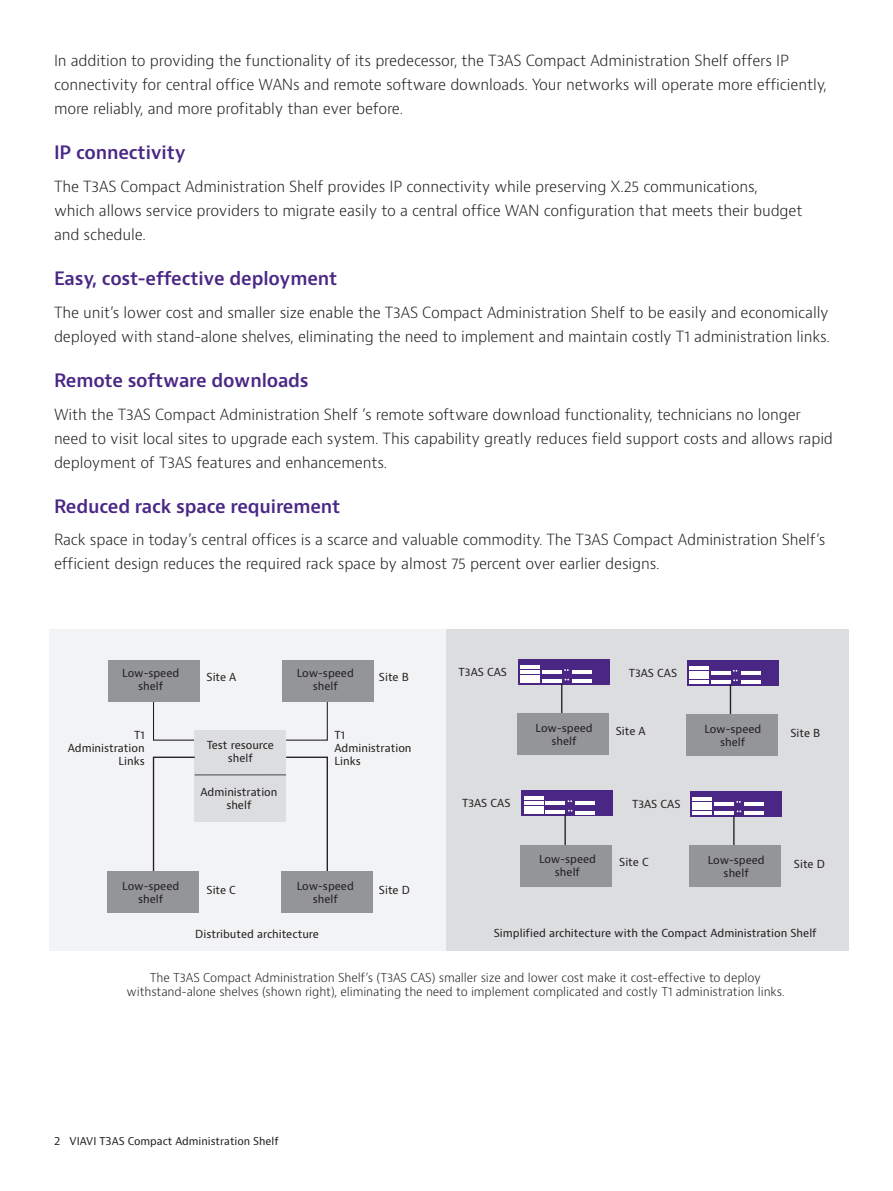
<style>
.page{position:relative;width:893px;height:1191px;background:#fff}
.page>*{position:absolute;margin:0;border:0;box-sizing:border-box;transform-origin:0 0}
.H2_Heading_Purple_12{font:600 18px "Bernino Sans";letter-spacing:-.01em;color:#4a2785}
.P_10_16{font:300 15px/24px "Bernino Sans";letter-spacing:-.01em;color:#231f20}
.P_10_16-2{font:300 12px/14.4px "Bernino Sans";letter-spacing:-.01em;color:#231f20;text-align:center}
.t1{font:10.8px/12.9px "Bernino Sans";color:#231f20;text-align:center}
.t2{font:10.5px "Bernino Sans";color:#231f20}
</style>
<div class="page">
<div style="left:50px;top:629px;width:396px;height:321px;background:#f2f3f4"></div>
<svg style="left:144px;top:701px;width:52px;height:40px"></svg>
<div style="left:108px;top:659px;width:91px;height:42px;background:#939598"></div>
<svg style="left:285px;top:701px;width:52px;height:40px"></svg>
<div style="left:282px;top:659px;width:92px;height:42px;background:#939598"></div>
<div style="left:195px;top:730px;width:91px;height:92px;background:#dcdddf"></div>
<svg style="left:152px;top:756px;width:44px;height:115px"></svg>
<svg style="left:285px;top:756px;width:43px;height:115px"></svg>
<div style="left:107px;top:871px;width:91px;height:42px;background:#939598"></div>
<div style="left:281px;top:871px;width:92px;height:42px;background:#939598"></div>
<hr style="left:195px;top:774px;width:91px;height:1px;background:#6c6d70">
<div style="left:446px;top:629px;width:403px;height:321px;background:#dcdddf"></div>
<div style="left:518px;top:659px;width:91px;height:26px;background:#4a2785"></div>
<hr style="left:520px;top:665px;width:20px;height:4px;background:#fff">
<hr style="left:520px;top:670px;width:20px;height:4px;background:#fff">
<hr style="left:520px;top:675px;width:20px;height:3px;background:#fff">
<hr style="left:520px;top:679px;width:20px;height:4px;background:#fff">
<hr style="left:542px;top:670px;width:20px;height:3px;background:#fff">
<hr style="left:542px;top:679px;width:20px;height:4px;background:#fff">
<hr style="left:572px;top:670px;width:20px;height:4px;background:#fff">
<hr style="left:572px;top:679px;width:20px;height:4px;background:#fff">
<hr style="left:561px;top:683px;width:1px;height:33px;background:#231f20">
<div style="left:517px;top:713px;width:91px;height:42px;background:#939598"></div>
<div style="left:687px;top:660px;width:91px;height:25px;background:#4a2785"></div>
<hr style="left:689px;top:666px;width:20px;height:4px;background:#fff">
<hr style="left:689px;top:671px;width:20px;height:3px;background:#fff">
<hr style="left:689px;top:675px;width:20px;height:4px;background:#fff">
<hr style="left:689px;top:680px;width:20px;height:4px;background:#fff">
<hr style="left:711px;top:671px;width:19px;height:3px;background:#fff">
<hr style="left:711px;top:680px;width:19px;height:4px;background:#fff">
<hr style="left:741px;top:671px;width:19px;height:3px;background:#fff">
<hr style="left:741px;top:680px;width:19px;height:4px;background:#fff">
<hr style="left:730px;top:684px;width:1px;height:33px;background:#231f20">
<div style="left:686px;top:714px;width:91px;height:42px;background:#939598"></div>
<div style="left:522px;top:790px;width:91px;height:26px;background:#4a2785"></div>
<hr style="left:524px;top:796px;width:19px;height:4px;background:#fff">
<hr style="left:524px;top:801px;width:19px;height:4px;background:#fff">
<hr style="left:524px;top:806px;width:19px;height:3px;background:#fff">
<hr style="left:524px;top:810px;width:19px;height:4px;background:#fff">
<hr style="left:546px;top:801px;width:19px;height:4px;background:#fff">
<hr style="left:546px;top:810px;width:19px;height:4px;background:#fff">
<hr style="left:576px;top:801px;width:19px;height:4px;background:#fff">
<svg style="left:576px;top:811px;width:19px;height:3px"></svg>
<hr style="left:564px;top:814px;width:2px;height:33px;background:#231f20">
<div style="left:520px;top:844px;width:92px;height:42px;background:#939598"></div>
<div style="left:690px;top:791px;width:91px;height:25px;background:#4a2785"></div>
<hr style="left:693px;top:797px;width:19px;height:4px;background:#fff">
<hr style="left:693px;top:802px;width:19px;height:3px;background:#fff">
<hr style="left:693px;top:806px;width:19px;height:4px;background:#fff">
<hr style="left:693px;top:811px;width:19px;height:4px;background:#fff">
<hr style="left:714px;top:802px;width:20px;height:3px;background:#fff">
<hr style="left:714px;top:811px;width:20px;height:4px;background:#fff">
<hr style="left:744px;top:802px;width:20px;height:3px;background:#fff">
<hr style="left:744px;top:811px;width:20px;height:4px;background:#fff">
<hr style="left:733px;top:815px;width:1px;height:33px;background:#231f20">
<div style="left:689px;top:845px;width:92px;height:42px;background:#939598"></div>
<p class="P_10_16" style="left:54px;top:49px;width:774px">In addition to providing the functionality of its predecessor, the T3AS Compact Administration Shelf offers IP connectivity for central office WANs and remote software downloads. Your networks will operate more efficiently, more reliably, and more profitably than ever before.</p>
<p class="H2_Heading_Purple_12" style="left:54px;top:141px;width:133px">IP connectivity</p>
<p class="P_10_16" style="left:54px;top:175px;width:750px">The T3AS Compact Administration Shelf provides IP connectivity while preserving X.25 communications, which allows service providers to migrate easily to a central office WAN configuration that meets their budget and schedule.</p>
<p class="H2_Heading_Purple_12" style="left:54px;top:267px;width:285px">Easy, cost-effective deployment</p>
<p class="P_10_16" style="left:54px;top:300px;width:777px">The unit’s lower cost and smaller size enable the T3AS Compact Administration Shelf to be easily and economically deployed with stand-alone shelves, eliminating the need to implement and maintain costly T1 administration links.</p>
<p class="H2_Heading_Purple_12" style="left:54px;top:369px;width:256px">Remote software downloads</p>
<p class="P_10_16" style="left:54px;top:402px;width:781px">With the T3AS Compact Administration Shelf ’s remote software download functionality, technicians no longer need to visit local sites to upgrade each system. This capability greatly reduces field support costs and allows rapid deployment of T3AS features and enhancements.</p>
<p class="H2_Heading_Purple_12" style="left:54px;top:494px;width:288px">Reduced rack space requirement</p>
<p class="P_10_16" style="left:54px;top:528px;width:773px">Rack space in today’s central offices is a scarce and valuable commodity. The T3AS Compact Administration Shelf’s efficient design reduces the required rack space by almost 75 percent over earlier designs.</p>
<p class="t1" style="left:122px;top:667px;width:59px">Low-speed shelf</p>
<p class="t1" style="left:297px;top:667px;width:59px">Low-speed shelf</p>
<p class="t1" style="left:207px;top:671px;width:31px">Site A</p>
<p class="t1" style="left:379px;top:671px;width:31px">Site B</p>
<p class="t1" style="left:68px;top:729px;width:79px;text-align:right">T1<br>Administration<br>Links</p>
<p class="t1" style="left:334px;top:729px;width:79px;text-align:left">T1<br>Administration<br>Links</p>
<p class="t1" style="left:207px;top:738px;width:69px">Test resource shelf</p>
<p class="t1" style="left:200px;top:785px;width:79px">Administration shelf</p>
<p class="t1" style="left:459px;top:665px;width:50px">T3AS CAS</p>
<p class="t1" style="left:462px;top:796px;width:50px">T3AS CAS</p>
<p class="t1" style="left:629px;top:666px;width:50px">T3AS CAS</p>
<p class="t1" style="left:536px;top:722px;width:59px">Low-speed</p>
<p class="t1" style="left:616px;top:725px;width:31px">Site A</p>
<p class="t1" style="left:551px;top:735px;width:27px">shelf</p>
<p class="t1" style="left:632px;top:797px;width:50px">T3AS CAS</p>
<p class="t1" style="left:539px;top:853px;width:59px">Low-speed</p>
<p class="t1" style="left:619px;top:856px;width:31px">Site C</p>
<p class="t1" style="left:555px;top:866px;width:27px">shelf</p>
<p class="t1" style="left:704px;top:722px;width:59px">Low-speed shelf</p>
<p class="t1" style="left:790px;top:726px;width:31px">Site B</p>
<p class="t1" style="left:708px;top:853px;width:59px">Low-speed shelf</p>
<p class="t1" style="left:794px;top:857px;width:32px">Site D</p>
<p class="t1" style="left:122px;top:880px;width:59px">Low-speed</p>
<p class="t1" style="left:207px;top:884px;width:31px">Site C</p>
<p class="t1" style="left:379px;top:884px;width:32px">Site D</p>
<p class="t1" style="left:138px;top:893px;width:27px">shelf</p>
<p class="t1" style="left:297px;top:880px;width:59px">Low-speed shelf</p>
<p class="t1" style="left:195px;top:928px;width:125px">Distributed architecture</p>
<p class="t1" style="left:494px;top:926px;width:325px">Simplified architecture with the Compact Administration Shelf</p>
<p class="P_10_16-2" style="left:126px;top:970px;width:659px">The T3AS Compact Administration Shelf’s (T3AS CAS) smaller size and lower cost make it cost-effective to deploy withstand-alone shelves (shown right), eliminating the need to implement complicated and costly T1 administration links.</p>
<p class="t2" style="left:54px;top:1134px;width:226px">2 VIAVI T3AS Compact Administration Shelf</p>
</div>
